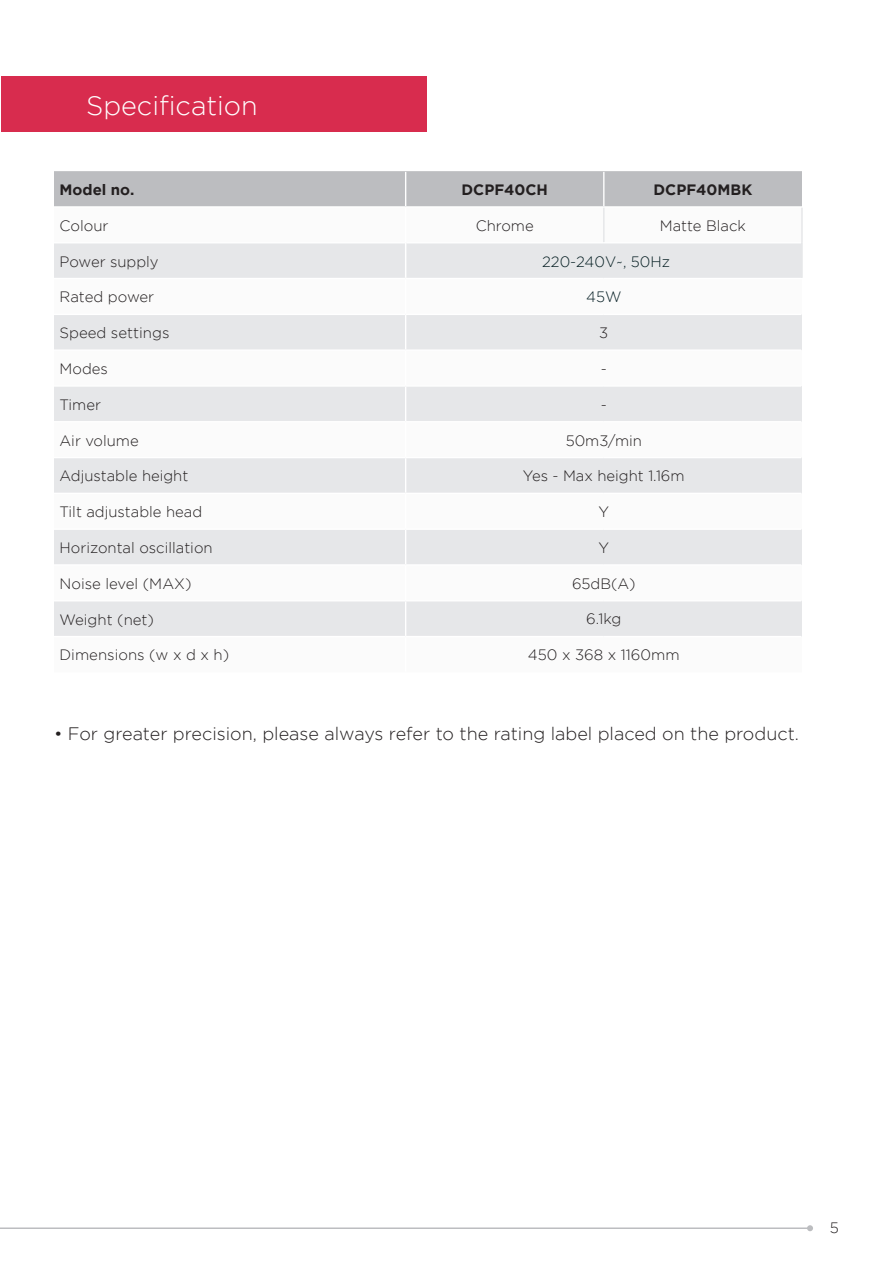
<style>
.page{position:relative;width:893px;height:1263px;background:#fff}
.page>*{position:absolute;margin:0;border:0;box-sizing:border-box;transform-origin:0 0}
.t1{font:300 27px "Gotham";color:#fff}
.adjusted_justificati{font:300 18px "Gotham";color:#231f20}
.t2{font:300 15px "Gotham";color:#231f20}
.t3{font:700 15px "Gotham";color:#231f20}
.t4{font:300 15px "Gotham";color:#051e22}
.t5{font:300 15px "Gotham";color:#061e24}
</style>
<div class="page">
<div style="left:54px;top:171px;width:748px;height:35px;background:#bcbdc0"></div>
<svg style="left:54px;top:243px;width:748px;height:322px;fill:#e6e7e9"></svg>
<div style="left:54px;top:601px;width:748px;height:35px;background:#e6e7e9"></div>
<hr style="left:405px;top:172px;width:1px;height:34px;background:#fff">
<hr style="left:603px;top:172px;width:1px;height:34px;background:#fff">
<hr style="left:405px;top:279px;width:1px;height:35px;background:#fff">
<hr style="left:405px;top:315px;width:1px;height:34px;background:#fff">
<hr style="left:405px;top:351px;width:1px;height:34px;background:#fff">
<hr style="left:405px;top:387px;width:1px;height:34px;background:#fff">
<hr style="left:405px;top:422px;width:1px;height:35px;background:#fff">
<hr style="left:405px;top:458px;width:1px;height:35px;background:#fff">
<hr style="left:405px;top:494px;width:1px;height:34px;background:#fff">
<hr style="left:405px;top:530px;width:1px;height:34px;background:#fff">
<hr style="left:405px;top:601px;width:1px;height:35px;background:#fff">
<hr style="left:54px;top:314px;width:352px;height:1px;background:#fff">
<hr style="left:406px;top:314px;width:198px;height:1px;background:#fff">
<hr style="left:604px;top:314px;width:197px;height:1px;background:#fff">
<hr style="left:54px;top:349px;width:352px;height:2px;background:#fff">
<hr style="left:406px;top:349px;width:198px;height:2px;background:#fff">
<hr style="left:604px;top:349px;width:197px;height:2px;background:#fff">
<hr style="left:54px;top:421px;width:352px;height:1px;background:#fff">
<hr style="left:406px;top:421px;width:198px;height:1px;background:#fff">
<hr style="left:604px;top:421px;width:197px;height:1px;background:#fff">
<hr style="left:54px;top:457px;width:352px;height:1px;background:#fff">
<hr style="left:406px;top:457px;width:198px;height:1px;background:#fff">
<hr style="left:604px;top:457px;width:197px;height:1px;background:#fff">
<hr style="left:54px;top:493px;width:352px;height:1px;background:#fff">
<hr style="left:406px;top:493px;width:198px;height:1px;background:#fff">
<hr style="left:604px;top:493px;width:197px;height:1px;background:#fff">
<hr style="left:54px;top:528px;width:352px;height:2px;background:#fff">
<hr style="left:406px;top:528px;width:198px;height:2px;background:#fff">
<hr style="left:604px;top:528px;width:197px;height:2px;background:#fff">
<hr style="left:54px;top:564px;width:352px;height:2px;background:#fff">
<hr style="left:406px;top:564px;width:198px;height:2px;background:#fff">
<hr style="left:604px;top:564px;width:197px;height:2px;background:#fff">
<hr style="left:54px;top:385px;width:352px;height:2px;background:#fff">
<hr style="left:406px;top:385px;width:198px;height:2px;background:#fff">
<hr style="left:604px;top:385px;width:197px;height:2px;background:#fff">
<hr style="left:405px;top:243px;width:1px;height:35px;background:#fff">
<hr style="left:54px;top:278px;width:352px;height:1px;background:#fff">
<hr style="left:406px;top:278px;width:198px;height:1px;background:#fff">
<hr style="left:604px;top:278px;width:199px;height:1px;background:#fff">
<hr style="left:603px;top:208px;width:2px;height:34px;background:#e6e7e9">
<hr style="left:801px;top:208px;width:2px;height:35px;background:#e6e7e9">
<hr style="left:801px;top:243px;width:2px;height:35px;background:#e6e7e9">
<div style="left:1px;top:77px;width:425px;height:55px;background:#d82c4e"></div>
<hr style="left:0;top:1227px;width:810px;height:2px;background:#bcbdc0">
<svg style="left:807px;top:1225px;width:6px;height:6px"></svg>
<p class="t1" style="left:86px;top:91px;width:173px">Specification</p>
<p class="t3" style="left:60px;top:181px;width:76px">Model no.</p>
<p class="t3" style="left:462px;top:181px;width:88px">DCPF40CH</p>
<p class="t3" style="left:653px;top:181px;width:100px">DCPF40MBK</p>
<p class="t2" style="left:60px;top:217px;width:51px">Colour</p>
<p class="t2" style="left:476px;top:217px;width:60px">Chrome</p>
<p class="t2" style="left:660px;top:217px;width:88px">Matte Black</p>
<p class="t2" style="left:60px;top:253px;width:101px">Power supply</p>
<p class="t4" style="left:542px;top:253px;width:129px">220-240V~, 50Hz</p>
<p class="t2" style="left:60px;top:289px;width:96px">Rated power</p>
<p class="t5" style="left:586px;top:289px;width:37px">45W</p>
<p class="t2" style="left:60px;top:325px;width:111px">Speed settings</p>
<p class="t2" style="left:599px;top:325px;width:11px">3</p>
<p class="t2" style="left:60px;top:361px;width:50px">Modes</p>
<p class="t2" style="left:601px;top:361px;width:8px">-</p>
<p class="t2" style="left:60px;top:396px;width:43px">Timer</p>
<p class="t2" style="left:601px;top:396px;width:8px">-</p>
<p class="t2" style="left:60px;top:432px;width:81px">Air volume</p>
<p class="t2" style="left:566px;top:432px;width:78px">50m3/min</p>
<p class="t2" style="left:60px;top:468px;width:130px">Adjustable height</p>
<p class="t2" style="left:523px;top:468px;width:163px">Yes - Max height 1.16m</p>
<p class="t2" style="left:60px;top:504px;width:144px">Tilt adjustable head</p>
<p class="t2" style="left:598px;top:504px;width:12px">Y</p>
<p class="t2" style="left:60px;top:540px;width:155px">Horizontal oscillation</p>
<p class="t2" style="left:598px;top:540px;width:12px">Y</p>
<p class="t2" style="left:60px;top:575px;width:133px">Noise level (MAX)</p>
<p class="t2" style="left:572px;top:575px;width:65px">65dB(A)</p>
<p class="t2" style="left:60px;top:611px;width:96px">Weight (net)</p>
<p class="t2" style="left:586px;top:611px;width:37px">6.1kg</p>
<p class="t2" style="left:60px;top:647px;width:171px">Dimensions (w x d x h)</p>
<p class="t2" style="left:528px;top:647px;width:153px">450 x 368 x 1160mm</p>
<p class="adjusted_justificati" style="left:54px;top:723px;width:746px">• For greater precision, please always refer to the rating label placed on the product.</p>
<p class="t2" style="left:830px;top:1219px;width:11px">5</p>
</div>
